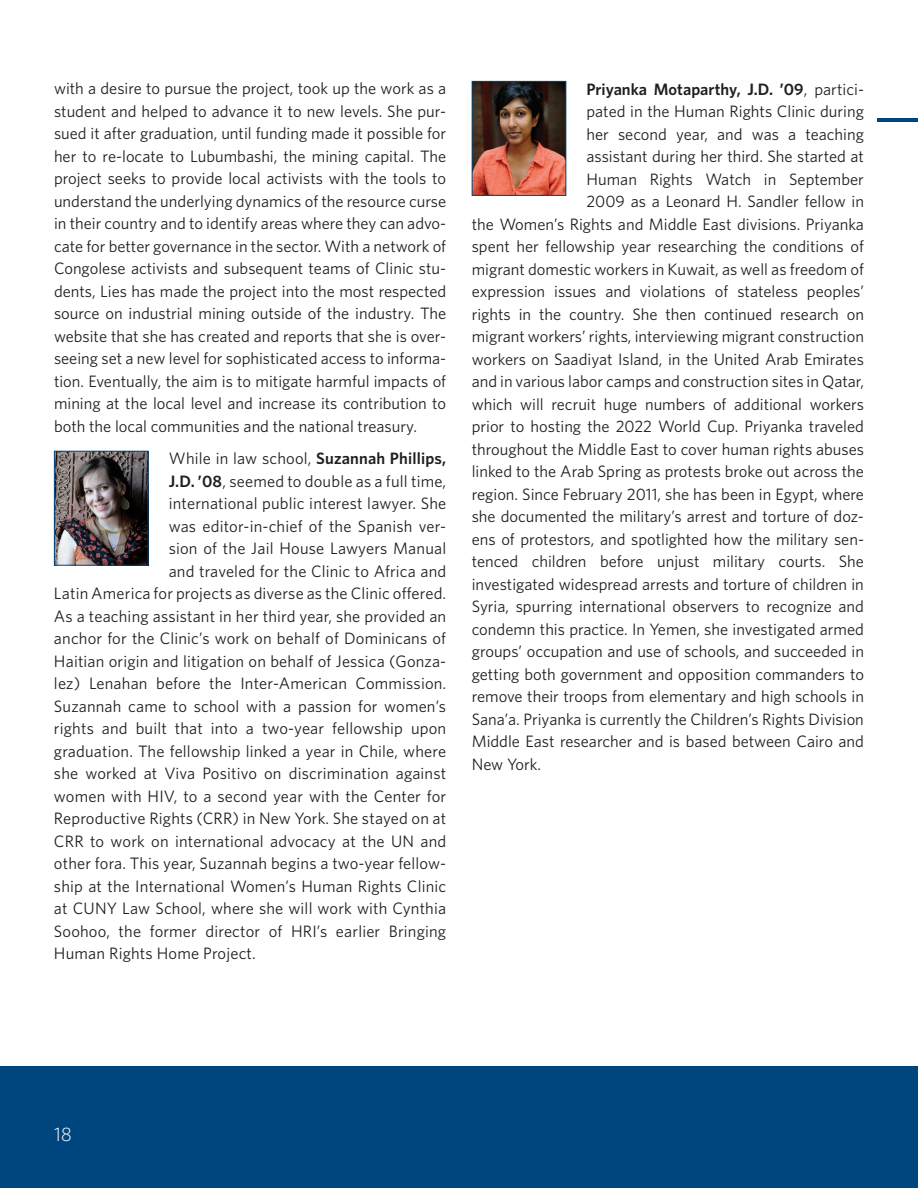
<style>
.page{position:relative;width:918px;height:1188px;background:#fff}
.page>*{position:absolute;margin:0;border:0;box-sizing:border-box;transform-origin:0 0}
.t1{font:300 19.5px "Whitney";color:#fff}
.t2{font:16.5px/22.5px "Whitney";color:#231f20;text-align:justify}
.t3{font:600 16.5px "Whitney";color:#231f20}
.s1{font-weight:600}
.s2{font-weight:400}
</style>
<div class="page">
<div style="left:0;top:1066px;width:918px;height:122px;background:#00467e"></div>
<img style="left:56px;top:453px;width:90px;height:111px">
<div style="left:54px;top:451px;width:94px;height:115px;border:1px solid #00467e"></div>
<img style="left:474px;top:83px;width:90px;height:111px">
<div style="left:472px;top:81px;width:94px;height:115px;border:1px solid #00467e"></div>
<hr style="left:878px;top:118px;width:40px;height:4px;background:#00467e">
<p class="t2" style="left:54px;top:77px;width:394px">with a desire to pursue the project, took up the work as a student and helped to advance it to new levels. She pur&shy;sued it after graduation, until funding made it possible for her to re-locate to Lubumbashi, the mining capital. The project seeks to provide local activists with the tools to understand the underlying dynamics of the resource curse in their country and to identify areas where they can advo&shy;cate for better governance in the sector. With a network of Congolese activists and subsequent teams of Clinic stu&shy;dents, Lies has made the project into the most respected source on industrial mining outside of the industry. The website that she has created and reports that she is over&shy;seeing set a new level for sophisticated access to informa&shy;tion. Eventually, the aim is to mitigate harmful impacts of mining at the local level and increase its contribution to both the local communities and the national treasury.</p>
<p class="t2" style="left:169px;top:447px;width:279px">While in law school, <span class="s1">Suzannah Phillips,</span></p>
<p class="t2" style="left:169px;top:469px;width:279px"><span class="s1">J.D. ’08</span>, seemed to double as a full time,</p>
<p class="t2" style="left:169px;top:492px;width:279px">international public interest lawyer. She</p>
<p class="t2" style="left:169px;top:514px;width:279px">was editor-in-chief of the Spanish ver-</p>
<p class="t2" style="left:169px;top:537px;width:279px">sion of the Jail House Lawyers Manual</p>
<p class="t2" style="left:169px;top:559px;width:279px">and traveled for the Clinic to Africa and</p>
<p class="t2" style="left:54px;top:582px;width:391px">Latin America for projects as diverse as the Clinic offered.</p>
<p class="t2" style="left:54px;top:604px;width:394px">As a teaching assistant in her third year, she provided an</p>
<p class="t2" style="left:54px;top:627px;width:394px">anchor for the Clinic’s work on behalf of Dominicans of</p>
<p class="t2" style="left:54px;top:649px;width:394px">Haitian origin and litigation on behalf of Jessica (Gonza-</p>
<p class="t2" style="left:54px;top:672px;width:391px">lez) Lenahan before the Inter-American Commission.</p>
<p class="t2" style="left:54px;top:695px;width:394px">Suzannah came to school with a passion for women’s</p>
<p class="t2" style="left:54px;top:717px;width:394px">rights and built that into a two-year fellowship upon</p>
<p class="t2" style="left:54px;top:740px;width:394px">graduation. The fellowship linked a year in Chile, where</p>
<p class="t2" style="left:54px;top:762px;width:394px">she worked at Viva Positivo on discrimination against</p>
<p class="t2" style="left:54px;top:785px;width:394px">women with HIV, to a second year with the Center for</p>
<p class="t2" style="left:54px;top:807px;width:394px">Reproductive Rights (CRR) in New York. She stayed on at</p>
<p class="t2" style="left:54px;top:830px;width:394px">CRR to work on international advocacy at the UN and</p>
<p class="t2" style="left:54px;top:852px;width:394px">other fora. This year, Suzannah begins a two-year fellow-</p>
<p class="t2" style="left:54px;top:875px;width:394px">ship at the International Women’s Human Rights Clinic</p>
<p class="t2" style="left:54px;top:897px;width:394px">at CUNY Law School, where she will work with Cynthia</p>
<p class="t2" style="left:54px;top:920px;width:394px">Soohoo, the former director of HRI’s earlier Bringing</p>
<p class="t2" style="left:54px;top:942px;width:201px">Human Rights Home Project.</p>
<p class="t3" style="left:586px;top:78px;width:279px">Priyanka Motaparthy, J.D. ’09<span class="s2">, partici-</span></p>
<p class="t2" style="left:586px;top:100px;width:279px">pated in the Human Rights Clinic during</p>
<p class="t2" style="left:586px;top:122px;width:279px">her second year, and was a teaching</p>
<p class="t2" style="left:586px;top:145px;width:279px">assistant during her third. She started at</p>
<p class="t2" style="left:586px;top:167px;width:279px">Human Rights Watch in September</p>
<p class="t2" style="left:586px;top:190px;width:279px">2009 as a Leonard H. Sandler fellow in</p>
<p class="t2" style="left:472px;top:212px;width:394px">the Women’s Rights and Middle East divisions. Priyanka</p>
<p class="t2" style="left:472px;top:235px;width:394px">spent her fellowship year researching the conditions of</p>
<p class="t2" style="left:472px;top:257px;width:394px">migrant domestic workers in Kuwait, as well as freedom of</p>
<p class="t2" style="left:472px;top:280px;width:394px">expression issues and violations of stateless peoples’</p>
<p class="t2" style="left:472px;top:302px;width:394px">rights in the country. She then continued research on</p>
<p class="t2" style="left:472px;top:325px;width:394px">migrant workers’ rights, interviewing migrant construction</p>
<p class="t2" style="left:472px;top:347px;width:394px">workers on Saadiyat Island, in the United Arab Emirates</p>
<p class="t2" style="left:472px;top:370px;width:394px">and in various labor camps and construction sites in Qatar,</p>
<p class="t2" style="left:472px;top:392px;width:394px">which will recruit huge numbers of additional workers</p>
<p class="t2" style="left:472px;top:415px;width:394px">prior to hosting the 2022 World Cup. Priyanka traveled</p>
<p class="t2" style="left:472px;top:437px;width:394px">throughout the Middle East to cover human rights abuses</p>
<p class="t2" style="left:472px;top:460px;width:394px">linked to the Arab Spring as protests broke out across the</p>
<p class="t2" style="left:472px;top:482px;width:394px">region. Since February 2011, she has been in Egypt, where</p>
<p class="t2" style="left:472px;top:505px;width:394px">she documented the military’s arrest and torture of doz-</p>
<p class="t2" style="left:472px;top:527px;width:394px">ens of protestors, and spotlighted how the military sen-</p>
<p class="t2" style="left:472px;top:550px;width:394px">tenced children before unjust military courts. She</p>
<p class="t2" style="left:472px;top:572px;width:394px">investigated widespread arrests and torture of children in</p>
<p class="t2" style="left:472px;top:595px;width:394px">Syria, spurring international observers to recognize and</p>
<p class="t2" style="left:472px;top:617px;width:394px">condemn this practice. In Yemen, she investigated armed</p>
<p class="t2" style="left:472px;top:640px;width:394px">groups’ occupation and use of schools, and succeeded in</p>
<p class="t2" style="left:472px;top:662px;width:394px">getting both government and opposition commanders to</p>
<p class="t2" style="left:472px;top:685px;width:394px">remove their troops from elementary and high schools in</p>
<p class="t2" style="left:472px;top:707px;width:394px">Sana’a. Priyanka is currently the Children’s Rights Division</p>
<p class="t2" style="left:472px;top:730px;width:394px">Middle East researcher and is based between Cairo and</p>
<p class="t2" style="left:472px;top:752px;width:69px">New York.</p>
<p class="t1" style="left:54px;top:1121px;width:20px">18</p>
</div>
